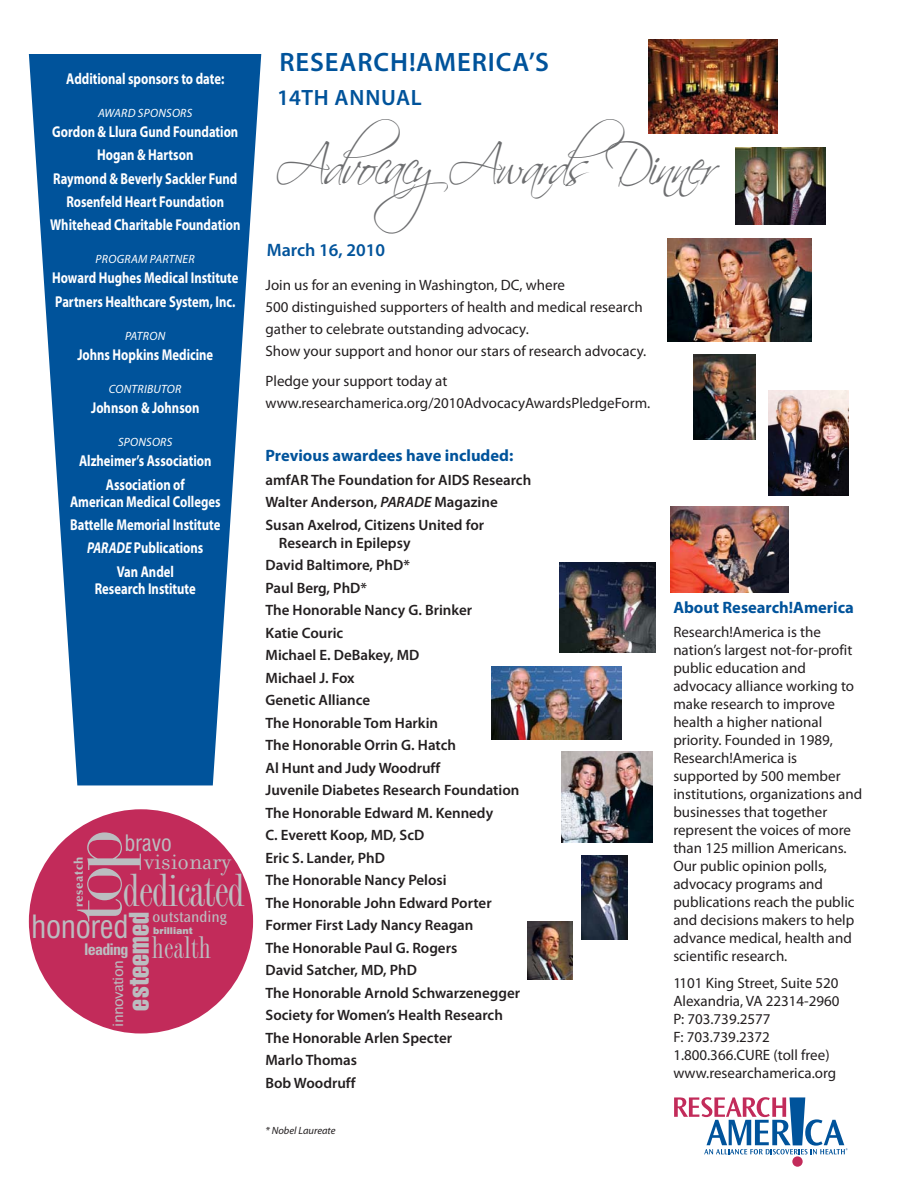
<style>
.page{position:relative;width:918px;height:1188px;background:#fff}
.page>*{position:absolute;margin:0;border:0;box-sizing:border-box;transform-origin:0 0}
.t1{font:82.5px "Bauer Bodoni BT";color:#bbbdc0}
.t2{font:56.4px "Scriptina";letter-spacing:-.065em;color:#6d6e70;scale:.85 1}
.t3{font:48.3px "Fashion Compressed Plain";letter-spacing:-.025em;color:#bbbdc0}
.t4{font:32.4px "Fashion Compressed Plain";color:#bbbdc0}
.t5{font:condensed 31.2px "Swiss 721 BT";color:#bbbdc0}
.t6{font:extra-condensed 27.75px "Helvetica";letter-spacing:.01em;color:#bbbdc0}
.t7{font:600 26.7px "Myriad Pro";letter-spacing:.035em;color:#00539b}
.t8{font:24.15px "Filosofia";color:#bbbdc0}
.t9{font:600 22.2px "Myriad Pro";letter-spacing:.035em;color:#00539b}
.t10{font:condensed 22.05px "Swiss 721 BT";color:#bbbdc0}
.t11{font:600 18px "Myriad Pro";color:#00539b}
.t12{font:700 16.5px "Myriad Pro";color:#00539b}
.t13{font:700 condensed 16.05px "Univers";letter-spacing:-.05em;color:#bbbdc0}
.t14{font:700 15.75px/23.2px "Myriad Pro";color:#fff;text-align:center;scale:.8 1}
.t15{font:15.45px "Ocean Sans MM 403 475";color:#bbbdc0}
.t16{font:15px/18px "Myriad Pro";color:#231f20}
.t17{font:600 15px/22.5px "Myriad Pro";color:#231f20}
.t18{font:14.25px "Lucida Sans";letter-spacing:-.05em;color:#bbbdc0}
.t19{font:900 12.15px "Zapf Humanist 601 BT";letter-spacing:.05em;color:#bbbdc0}
.t20{font:italic 12px "Myriad Pro";letter-spacing:.02em;color:#fff}
.t21{font:italic 10.5px "Myriad Pro";color:#231f20}
.t22{font:900 9.3px "Swiss 721 BT";color:#bbbdc0}
.s1{font-style:italic}
</style>
<div class="page">
<div style="left:792px;top:1156px;width:11px;height:11px;background:#c22b5a;border-radius:50%"></div>
<svg style="left:674px;top:1097px;width:174px;height:57px"></svg>
<img style="left:649px;top:40px;width:129px;height:94px">
<img style="left:668px;top:239px;width:144px;height:102px">
<img style="left:492px;top:667px;width:129px;height:73px">
<img style="left:561px;top:752px;width:92px;height:90px">
<img style="left:693px;top:354px;width:63px;height:86px">
<img style="left:768px;top:391px;width:81px;height:104px">
<img style="left:527px;top:922px;width:45px;height:58px">
<img style="left:582px;top:856px;width:46px;height:83px">
<img style="left:560px;top:562px;width:96px;height:90px">
<img style="left:736px;top:147px;width:90px;height:77px">
<img style="left:671px;top:506px;width:118px;height:86px">
<svg style="left:29px;top:809px;width:224px;height:225px;fill:#c22b5a"></svg>
<svg style="left:29px;top:54px;width:232px;height:731px;fill:#00539b"></svg>
<p class="t14" style="left:66px;top:68px;width:199px">Additional sponsors to date:</p>
<p class="t20" style="left:98px;top:108px;width:96px">AWARD SPONSORS</p>
<p class="t14" style="left:50px;top:121px;width:239px">Gordon &amp; Llura Gund Foundation<br>Hogan &amp; Hartson<br>Raymond &amp; Beverly Sackler Fund<br>Rosenfeld Heart Foundation<br>Whitehead Charitable Foundation</p>
<p class="t20" style="left:96px;top:255px;width:101px">PROGRAM PARTNER</p>
<p class="t14" style="left:52px;top:268px;width:235px;text-align:left">Howard Hughes Medical Institute<br>Partners Healthcare System, Inc.</p>
<p class="t20" style="left:125px;top:331px;width:42px">PATRON</p>
<p class="t14" style="left:77px;top:344px;width:171px">Johns Hopkins Medicine</p>
<p class="t20" style="left:109px;top:384px;width:74px">CONTRIBUTOR</p>
<p class="t14" style="left:91px;top:397px;width:137px">Johnson &amp; Johnson</p>
<p class="t20" style="left:118px;top:438px;width:56px">SPONSORS</p>
<p class="t14" style="left:79px;top:451px;width:167px">Alzheimer’s Association<br>Association of</p>
<p class="t14" style="left:70px;top:491px;width:190px">American Medical Colleges<br>Battelle Memorial Institute<br><span class="s1">PARADE</span> Publications<br>Van Andel</p>
<p class="t14" style="left:95px;top:578px;width:128px">Research Institute</p>
<h1 class="t1" style="left:64px;top:922px;width:94px;rotate:-90deg">top</h1>
<h3 class="t10" style="left:125px;top:834px;width:48px">bravo</h3>
<h3 class="t8" style="left:144px;top:853px;width:88px">visionary</h3>
<p class="t19" style="left:74px;top:907px;width:52px;rotate:-90deg">reseatch</p>
<h3 class="t3" style="left:123px;top:874px;width:124px">dedicated</h3>
<p class="t15" style="left:153px;top:911px;width:76px">outstanding</p>
<h3 class="t6" style="left:129px;top:1011px;width:100px;rotate:-90deg">esteemed</h3>
<h3 class="t5" style="left:31px;top:915px;width:99px">honored</h3>
<p class="t22" style="left:153px;top:927px;width:41px">brilliant</p>
<h3 class="t4" style="left:151px;top:936px;width:61px">health</h3>
<p class="t13" style="left:84px;top:944px;width:46px">leading</p>
<p class="t18" style="left:110px;top:1027px;width:68px;rotate:-90deg">innovation</p>
<h3 class="t7" style="left:279px;top:52px;width:271px">RESEARCH!AMERICA’S</h3>
<h3 class="t9" style="left:277px;top:90px;width:146px">14TH ANNUAL</h3>
<h2 class="t2" style="left:275px;top:132px;width:519px">AdvocacyAwards Dinner</h2>
<p class="t11" style="left:267px;top:244px;width:120px">March 16, 2010</p>
<p class="t16" style="left:266px;top:276px;width:382px;line-height:21.8px">Join us for an evening in Washington, DC, where<br>500 distinguished supporters of health and medical research gather to celebrate outstanding advocacy.<br>Show your support and honor our stars of research advocacy.</p>
<p class="t16" style="left:266px;top:372px;width:386px;line-height:21.8px">Pledge your support today at www.researchamerica.org/2010AdvocacyAwardsPledgeForm.</p>
<p class="t12" style="left:266px;top:449px;width:249px">Previous awardees have included:</p>
<p class="t17" style="left:265px;top:470px;width:267px">amfAR The Foundation for AIDS Research<br>Walter Anderson, <span class="s1">PARADE</span> Magazine<br>Susan Axelrod, Citizens United for</p>
<p class="t17" style="left:265px;top:533px;width:256px;text-indent:14px">Research in Epilepsy<br>David Baltimore, PhD*<br>Paul Berg, PhD*<br>The Honorable Nancy G. Brinker<br>Katie Couric<br>Michael E. DeBakey, MD<br>Michael J. Fox<br>Genetic Alliance<br>The Honorable Tom Harkin<br>The Honorable Orrin G. Hatch<br>Al Hunt and Judy Woodruff<br>Juvenile Diabetes Research Foundation<br>The Honorable Edward M. Kennedy<br>C. Everett Koop, MD, ScD<br>Eric S. Lander, PhD<br>The Honorable Nancy Pelosi<br>The Honorable John Edward Porter<br>Former First Lady Nancy Reagan<br>The Honorable Paul G. Rogers<br>David Satcher, MD, PhD<br>The Honorable Arnold Schwarzenegger<br>Society for Women’s Health Research<br>The Honorable Arlen Specter<br>Marlo Thomas<br>Bob Woodruff</p>
<p class="t21" style="left:266px;top:1127px;width:72px">* Nobel Laureate</p>
<p class="t12" style="left:673px;top:601px;width:182px">About Research!America</p>
<p class="t16" style="left:673px;top:624px;width:190px">Research!America is the nation’s largest not-for-profit public education and advocacy alliance working to make research to improve health a higher national priority. Founded in 1989,<br>Research!America is supported by 500 member institutions, organizations and businesses that together represent the voices of more than 125 million Americans.<br>Our public opinion polls, advocacy programs and publications reach the public and decisions makers to help advance medical, health and scientific research.</p>
<p class="t16" style="left:673px;top:975px;width:168px">1101 King Street, Suite 520<br>Alexandria, VA 22314-2960<br>P: 703.739.2577<br>F: 703.739.2372<br>1.800.366.CURE (toll free) www.researchamerica.org</p>
</div>
